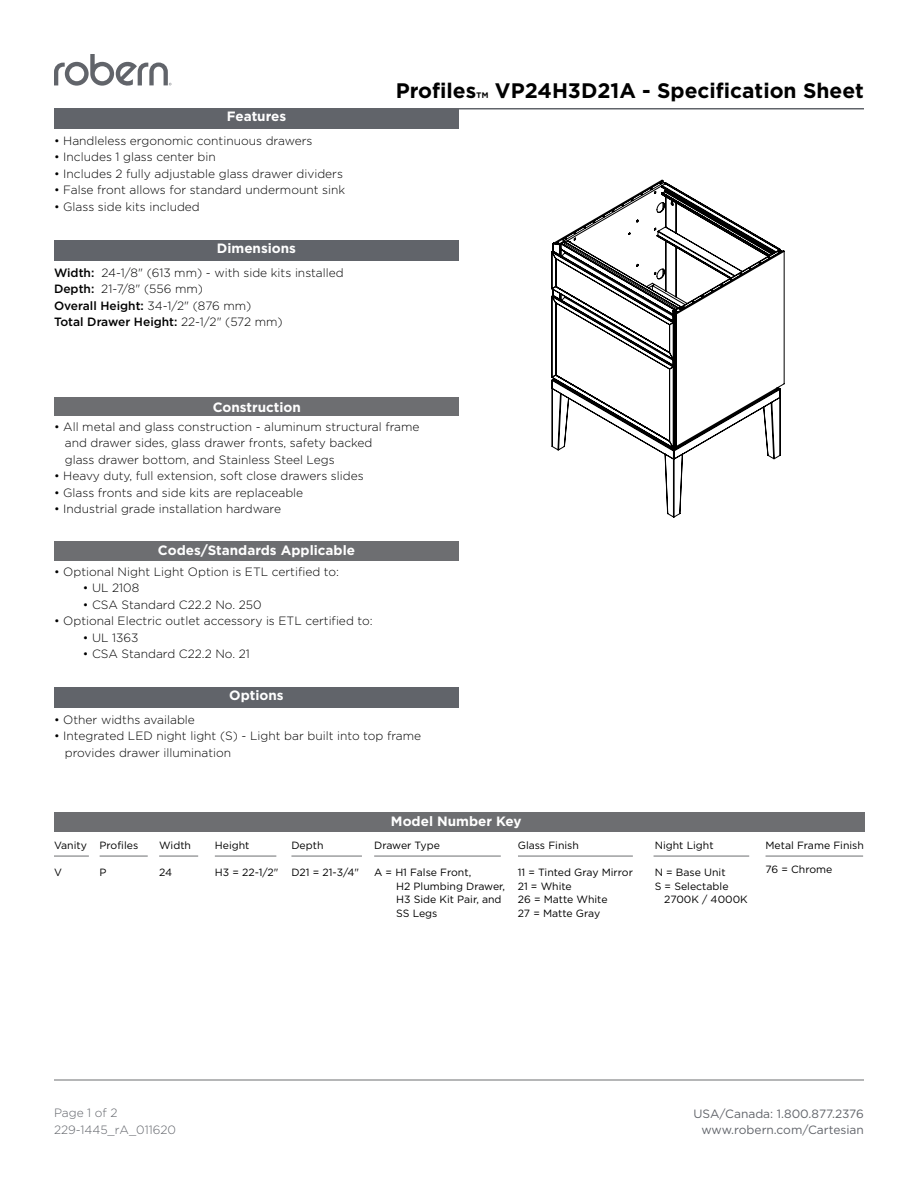
<style>
.page{position:relative;width:918px;height:1188px;background:#fff}
.page>*{position:absolute;margin:0;border:0;box-sizing:border-box;transform-origin:0 0}
.t1{font:700 21px "Gotham";color:#000}
.t2{font:700 13.5px "Gotham";color:#fff}
.t3{font:300 12px/16.5px "Gotham";color:#000}
.t4{font:12px/16.5px "Gotham";color:#61646a;text-align:right}
.t5{font:300 12px/16.5px "Gotham";color:#61646a}
.t6{font:10.5px/13.5px "Gotham";color:#000}
.s1{font-weight:500}
</style>
<div class="page">
<div style="left:54px;top:812px;width:811px;height:19px;background:#6d6e71"></div>
<hr style="left:654px;top:856px;width:95px;height:1px;background:#6d6e71">
<hr style="left:100px;top:856px;width:48px;height:1px;background:#6d6e71">
<hr style="left:54px;top:856px;width:35px;height:1px;background:#6d6e71">
<hr style="left:518px;top:856px;width:115px;height:1px;background:#6d6e71">
<hr style="left:215px;top:856px;width:61px;height:1px;background:#6d6e71">
<hr style="left:374px;top:856px;width:127px;height:1px;background:#6d6e71">
<hr style="left:291px;top:856px;width:71px;height:1px;background:#6d6e71">
<hr style="left:766px;top:856px;width:97px;height:1px;background:#6d6e71">
<div style="left:54px;top:108px;width:405px;height:20px;background:#61646a"></div>
<div style="left:54px;top:240px;width:405px;height:20px;background:#61646a"></div>
<hr style="left:54px;top:108px;width:810px;height:2px;background:#61646a">
<svg style="left:54px;top:54px;width:117px;height:32px"></svg>
<div style="left:54px;top:687px;width:405px;height:20px;background:#61646a"></div>
<hr style="left:54px;top:1080px;width:810px;height:1px;background:#6d6e71">
<div style="left:54px;top:397px;width:405px;height:19px;background:#6d6e71"></div>
<div style="left:54px;top:541px;width:405px;height:19px;background:#6d6e71"></div>
<hr style="left:159px;top:856px;width:39px;height:1px;background:#6d6e71">
<svg style="left:551px;top:179px;width:234px;height:339px"></svg>
<p class="t2" style="left:227px;top:107px;width:61px">Features</p>
<p class="t3" style="left:54px;top:132px;width:260px">• Handleless ergonomic continuous drawers</p>
<p class="t3" style="left:54px;top:148px;width:163px">• Includes 1 glass center bin</p>
<p class="t3" style="left:54px;top:165px;width:291px">• Includes 2 fully adjustable glass drawer dividers</p>
<p class="t3" style="left:54px;top:181px;width:293px">• False front allows for standard undermount sink</p>
<p class="t3" style="left:54px;top:198px;width:147px">• Glass side kits included</p>
<p class="t2" style="left:217px;top:239px;width:81px">Dimensions</p>
<p class="t3" style="left:54px;top:264px;width:291px"><span class="s1">Width:</span> 24-1/8" (613 mm) - with side kits installed <span class="s1">Depth:</span> 21-7/8" (556 mm)<br><span class="s1">Overall Height:</span> 34-1/2" (876 mm)<br><span class="s1">Total Drawer Height:</span> 22-1/2" (572 mm)</p>
<p class="t2" style="left:213px;top:398px;width:90px">Construction</p>
<h1 class="t1" style="left:396px;top:76px;width:470px">Profiles<sub>™</sub> VP24H3D21A - Specification Sheet</h1>
<p class="t3" style="left:65px;top:418px;width:356px;text-indent:-11px">• All metal and glass construction - aluminum structural frame and drawer sides, glass drawer fronts, safety backed<br>glass drawer bottom, and Stainless Steel Legs</p>
<p class="t3" style="left:54px;top:468px;width:311px">• Heavy duty, full extension, soft close drawers slides</p>
<p class="t3" style="left:54px;top:484px;width:251px">• Glass fronts and side kits are replaceable</p>
<p class="t3" style="left:54px;top:501px;width:229px">• Industrial grade installation hardware</p>
<p class="t2" style="left:158px;top:541px;width:199px">Codes/Standards Applicable</p>
<p class="t3" style="left:54px;top:563px;width:287px">• Optional Night Light Option is ETL certified to:</p>
<p class="t3" style="left:83px;top:580px;width:58px">• UL 2108</p>
<p class="t3" style="left:83px;top:596px;width:180px">• CSA Standard C22.2 No. 250</p>
<p class="t3" style="left:54px;top:613px;width:320px">• Optional Electric outlet accessory is ETL certified to:</p>
<p class="t3" style="left:83px;top:629px;width:57px">• UL 1363</p>
<p class="t3" style="left:83px;top:646px;width:169px">• CSA Standard C22.2 No. 21</p>
<p class="t2" style="left:229px;top:686px;width:56px">Options</p>
<p class="t3" style="left:54px;top:711px;width:142px">• Other widths available</p>
<p class="t3" style="left:65px;top:727px;width:358px;text-indent:-11px">• Integrated LED night light (S) - Light bar built into top frame provides drawer illumination</p>
<p class="t6" style="left:54px;top:839px;width:34px">Vanity</p>
<p class="t6" style="left:54px;top:866px;width:9px">V</p>
<p class="t6" style="left:100px;top:839px;width:40px">Profiles</p>
<p class="t6" style="left:100px;top:866px;width:9px">P</p>
<p class="t6" style="left:159px;top:839px;width:33px">Width</p>
<p class="t6" style="left:159px;top:866px;width:15px">24</p>
<p class="t6" style="left:215px;top:839px;width:36px">Height</p>
<p class="t6" style="left:215px;top:866px;width:65px">H3 = 22-1/2"</p>
<p class="t6" style="left:291px;top:839px;width:34px">Depth</p>
<p class="t6" style="left:291px;top:866px;width:69px">D21 = 21-3/4"</p>
<p class="t2" style="left:391px;top:812px;width:132px">Model Number Key</p>
<p class="t6" style="left:374px;top:839px;width:67px">Drawer Type</p>
<p class="t6" style="left:396px;top:866px;width:110px;text-indent:-22px">A = H1 False Front,<br>H2 Plumbing Drawer,<br>H3 Side Kit Pair, and<br>SS Legs</p>
<p class="t6" style="left:518px;top:839px;width:63px">Glass Finish</p>
<p class="t6" style="left:518px;top:866px;width:117px">11 = Tinted Gray Mirror<br>21 = White<br>26 = Matte White<br>27 = Matte Gray</p>
<p class="t6" style="left:655px;top:839px;width:60px">Night Light</p>
<p class="t6" style="left:655px;top:866px;width:72px">N = Base Unit</p>
<p class="t6" style="left:655px;top:879px;width:75px">S = Selectable</p>
<p class="t6" style="left:664px;top:893px;width:85px">2700K / 4000K</p>
<p class="t6" style="left:766px;top:839px;width:100px">Metal Frame Finish</p>
<p class="t6" style="left:766px;top:863px;width:68px">76 = Chrome</p>
<p class="t5" style="left:54px;top:1105px;width:124px">Page 1 of 2<br>229-1445_rA_011620</p>
<p class="t4" style="left:694px;top:1105px;width:172px">USA/Canada: 1.800.877.2376 www.robern.com/Cartesian</p>
</div>
